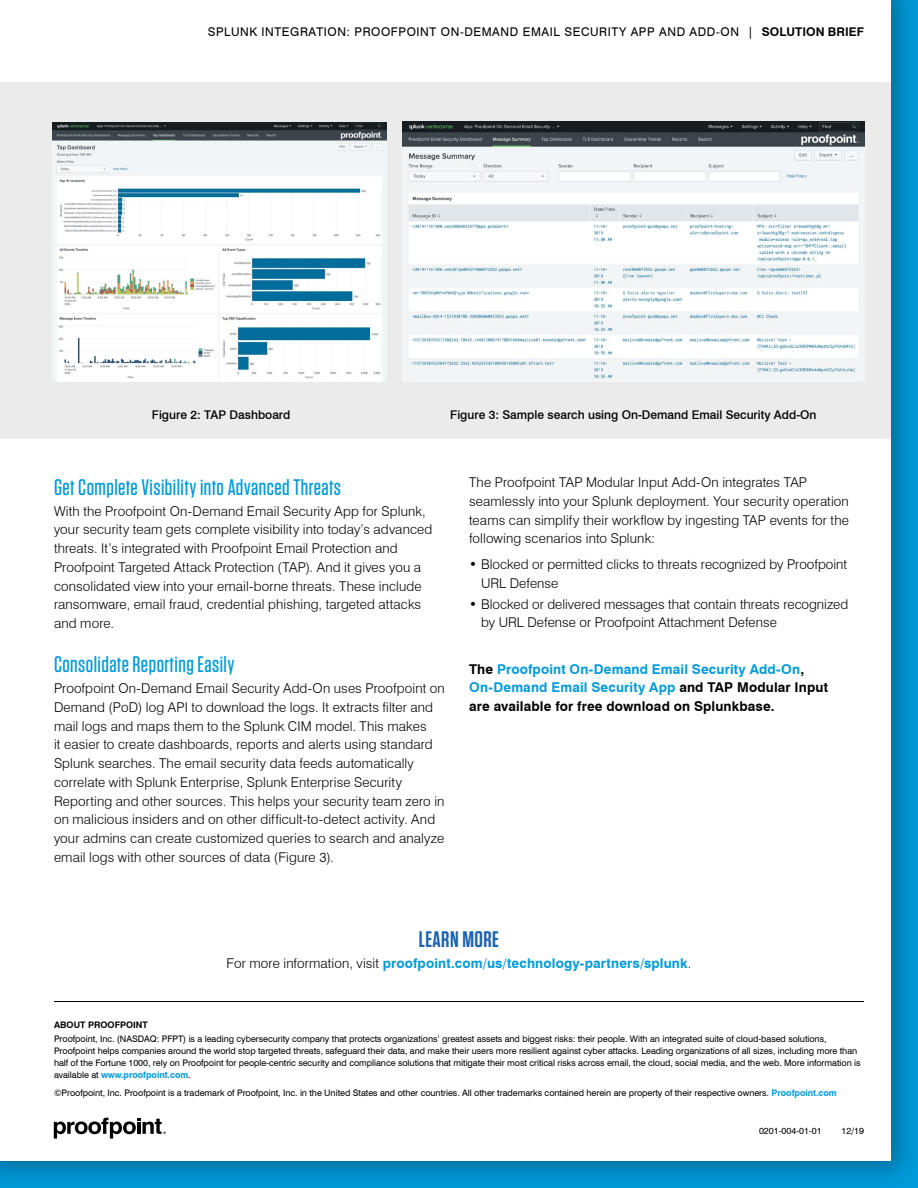
<style>
.page{position:relative;width:918px;height:1188px;background:#fff}
.page>*{position:absolute;margin:0;border:0;box-sizing:border-box;transform-origin:0 0}
.t1{font:500 22.5px "Tungsten";letter-spacing:.02em;color:#009ada}
.t2{font:600 22.5px "Tungsten";letter-spacing:.02em;color:#1e63af}
.t3{font:300 13.5px/18.8px "Swiss 721 BT";letter-spacing:.01em;color:#000}
.t4{font:700 13.5px/18.8px "Swiss 721 BT";letter-spacing:.01em;color:#009ada}
.t5{font:12px "Swiss 721 BT";letter-spacing:.05em;color:#000}
.t6{font:500 12px "Swiss 721 BT";color:#000}
.t7{font:9px/12px "Swiss 721 BT";letter-spacing:-.005em;color:#000}
.t8{font:700 9px "Swiss 721 BT";color:#000}
.s1{font-weight:700}
.s2{color:#000}
.s3{font-weight:300;color:#000}
.s4{font-weight:700;color:#009ada}
</style>
<div class="page">
<div style="left:0;top:0;width:918px;height:1188px;background:#000;opacity:.3"></div>
<div style="left:0;top:0;width:891px;height:1161px;background:#fff"></div>
<hr style="left:54px;top:1001px;width:810px;height:1px;background:#000">
<svg style="left:54px;top:1118px;width:112px;height:21px"></svg>
<div style="left:0;top:83px;width:891px;height:356px;background:#ebebec"></div>
<img style="left:53px;top:122px;width:334px;height:260px">
<img style="left:402px;top:122px;width:462px;height:259px">
<p class="t5" style="left:208px;top:25px;width:658px">SPLUNK INTEGRATION: PROOFPOINT ON-DEMAND EMAIL SECURITY APP AND ADD-ON | <span class="s1">SOLUTION BRIEF</span></p>
<p class="t6" style="left:152px;top:407px;width:140px">Figure 2: TAP Dashboard</p>
<p class="t6" style="left:450px;top:407px;width:368px">Figure 3: Sample search using On-Demand Email Security Add-On</p>
<h1 class="t1" style="left:54px;top:475px;width:288px">Get Complete Visibility into Advanced Threats</h1>
<p class="t3" style="left:54px;top:501px;width:380px">With the Proofpoint On-Demand Email Security App for Splunk, your security team gets complete visibility into today’s advanced threats. It’s integrated with Proofpoint Email Protection and Proofpoint Targeted Attack Protection (TAP). And it gives you a consolidated view into your email-borne threats. These include ransomware, email fraud, credential phishing, targeted attacks and more.</p>
<h1 class="t1" style="left:54px;top:653px;width:182px">Consolidate Reporting Easily</h1>
<p class="t3" style="left:54px;top:679px;width:392px">Proofpoint On-Demand Email Security Add-On uses Proofpoint on Demand (PoD) log API to download the logs. It extracts filter and mail logs and maps them to the Splunk CIM model. This makes<br>it easier to create dashboards, reports and alerts using standard Splunk searches. The email security data feeds automatically correlate with Splunk Enterprise, Splunk Enterprise Security Reporting and other sources. This helps your security team zero in on malicious insiders and on other difficult-to-detect activity. And your admins can create customized queries to search and analyze email logs with other sources of data (Figure 3).</p>
<p class="t3" style="left:469px;top:473px;width:381px">The Proofpoint TAP Modular Input Add-On integrates TAP seamlessly into your Splunk deployment. Your security operation teams can simplify their workflow by ingesting TAP events for the following scenarios into Splunk:</p>
<p class="t3" style="left:481px;top:555px;width:368px;text-indent:-12px">• Blocked or permitted clicks to threats recognized by Proofpoint<br>URL Defense</p>
<p class="t3" style="left:481px;top:594px;width:369px;text-indent:-12px">• Blocked or delivered messages that contain threats recognized by URL Defense or Proofpoint Attachment Defense</p>
<p class="t4" style="left:469px;top:659px;width:360px"><span class="s2">The</span> Proofpoint On-Demand Email Security Add-On<span class="s2">,<br></span>On‑Demand Email Security App <span class="s2">and TAP Modular Input are available for free download on Splunkbase.</span></p>
<h1 class="t2" style="left:419px;top:927px;width:82px">LEARN MORE</h1>
<p class="t4" style="left:226px;top:954px;width:466px"><span class="s3">For more information, visit</span> proofpoint.com/us/technology-partners/splunk<span class="s3">.</span></p>
<p class="t8" style="left:54px;top:1019px;width:95px">ABOUT PROOFPOINT</p>
<p class="t7" style="left:54px;top:1033px;width:808px">Proofpoint, Inc. (NASDAQ: PFPT) is a leading cybersecurity company that protects organizations’ greatest assets and biggest risks: their people. With an integrated suite of cloud-based solutions, Proofpoint helps companies around the world stop targeted threats, safeguard their data, and make their users more resilient against cyber attacks. Leading organizations of all sizes, including more than half of the Fortune 1000, rely on Proofpoint for people-centric security and compliance solutions that mitigate their most critical risks across email, the cloud, social media, and the web. More information is available at <span class="s4">www.proofpoint.com</span>.</p>
<p class="t7" style="left:54px;top:1086px;width:784px">©Proofpoint, Inc. Proofpoint is a trademark of Proofpoint, Inc. in the United States and other countries. All other trademarks contained herein are property of their respective owners. <span class="s4">Proofpoint.com</span></p>
<p class="t7" style="left:759px;top:1125px;width:64px">0201-004-01-01</p>
<p class="t7" style="left:842px;top:1125px;width:24px">12/19</p>
</div>
